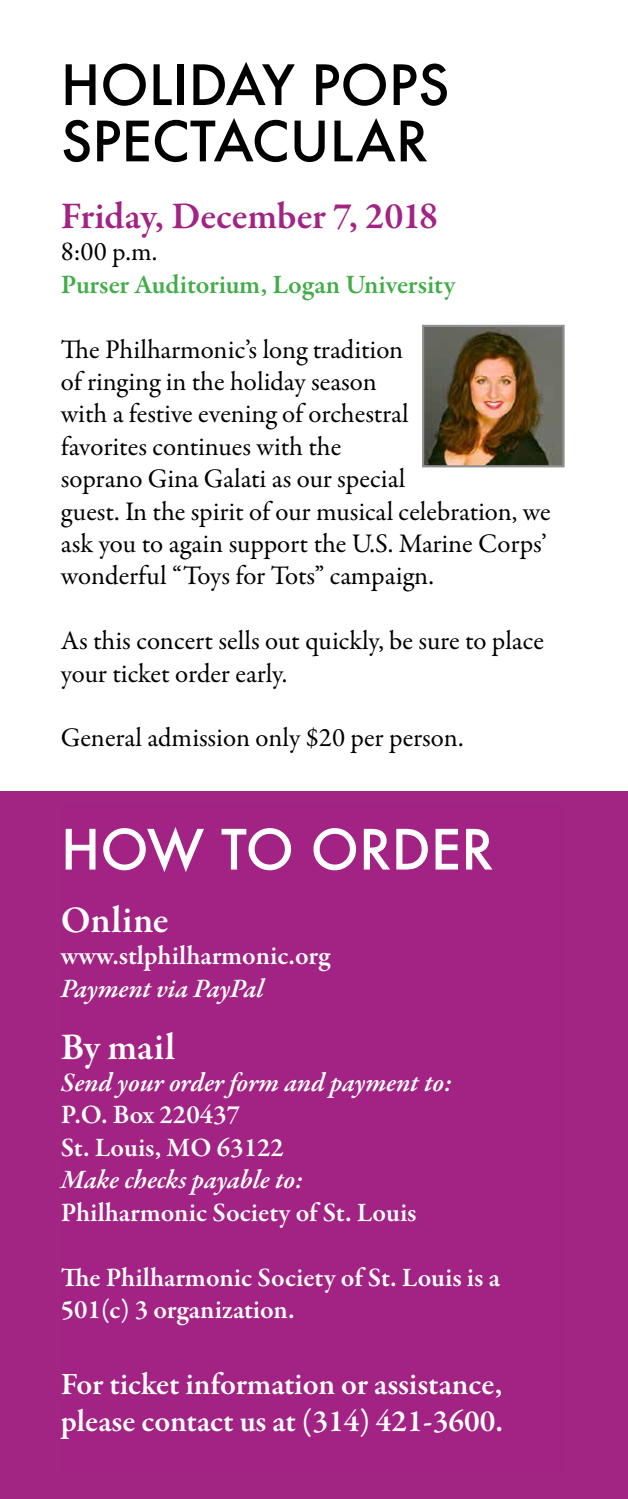
<style>
.page{position:relative;width:628px;height:1499px;background:#fff}
.page>*{position:absolute;margin:0;border:0;box-sizing:border-box;transform-origin:0 0}
.t1{font:500 54px/56.2px "Futura";color:#000}
.t2{font:500 54px "Futura";color:#fff}
.t3{font:600 38.25px "Garamond Premr Pro";letter-spacing:-.005em;color:#a22383}
.t4{font:600 38.25px "Garamond Premr Pro";letter-spacing:.01em;color:#fff}
.t5{font:600 31.5px/37.8px "Garamond Premr Pro";color:#fff}
.t6{font:27px/32.4px "Garamond Premr Pro";color:#000}
.t7{font:600 27px/32.4px "Garamond Premr Pro";color:#fff}
.t8{font:italic 600 27px "Garamond Premr Pro";color:#fff}
.t9{font:600 27px "Garamond Premr Pro";letter-spacing:-.005em;color:#41ad49}
</style>
<div class="page">
<div style="left:0;top:791px;width:628px;height:707px;background:#a22483"></div>
<img style="left:425px;top:328px;width:136px;height:136px">
<div style="left:422px;top:325px;width:142px;height:142px;border:2px solid #909090"></div>
<h1 class="t1" style="left:61px;top:56px;width:390px">HOLIDAY POPS<br>SPECTACULAR</h1>
<h2 class="t3" style="left:61px;top:193px;width:379px">Friday, December 7, 2018</h2>
<p class="t6" style="left:61px;top:236px;width:98px">8:00 p.m.</p>
<p class="t9" style="left:61px;top:268px;width:396px">Purser Auditorium, Logan University</p>
<p class="t6" style="left:61px;top:333px;width:491px">The Philharmonic’s long tradition<br>of ringing in the holiday season<br>with a festive evening of orchestral<br>favorites continues with the<br>soprano Gina Galati as our special<br>guest. In the spirit of our musical celebration, we ask you to again support the U.S. Marine Corps’ wonderful “Toys for Tots” campaign.</p>
<p class="t6" style="left:61px;top:625px;width:485px">As this concert sells out quickly, be sure to place your ticket order early.</p>
<p class="t6" style="left:61px;top:722px;width:404px">General admission only $20 per person.</p>
<h1 class="t2" style="left:61px;top:812px;width:434px">HOW TO ORDER</h1>
<h2 class="t4" style="left:61px;top:896px;width:109px">Online</h2>
<p class="t7" style="left:61px;top:940px;width:271px">www.stlphilharmonic.org</p>
<p class="t8" style="left:61px;top:971px;width:204px">Payment via PayPal</p>
<h2 class="t4" style="left:61px;top:1023px;width:116px">By mail</h2>
<p class="t8" style="left:61px;top:1065px;width:393px">Send your order form and payment to:</p>
<p class="t7" style="left:61px;top:1099px;width:225px">P.O. Box 220437<br>St. Louis, MO 63122</p>
<p class="t8" style="left:61px;top:1163px;width:244px">Make checks payable to:</p>
<p class="t7" style="left:61px;top:1196px;width:357px">Philharmonic Society of St. Louis</p>
<p class="t7" style="left:61px;top:1261px;width:441px">The Philharmonic Society of St. Louis is a<br>501(c) 3 organization.</p>
<p class="t5" style="left:61px;top:1365px;width:443px">For ticket information or assistance, please contact us at (314) 421-3600.</p>
</div>
